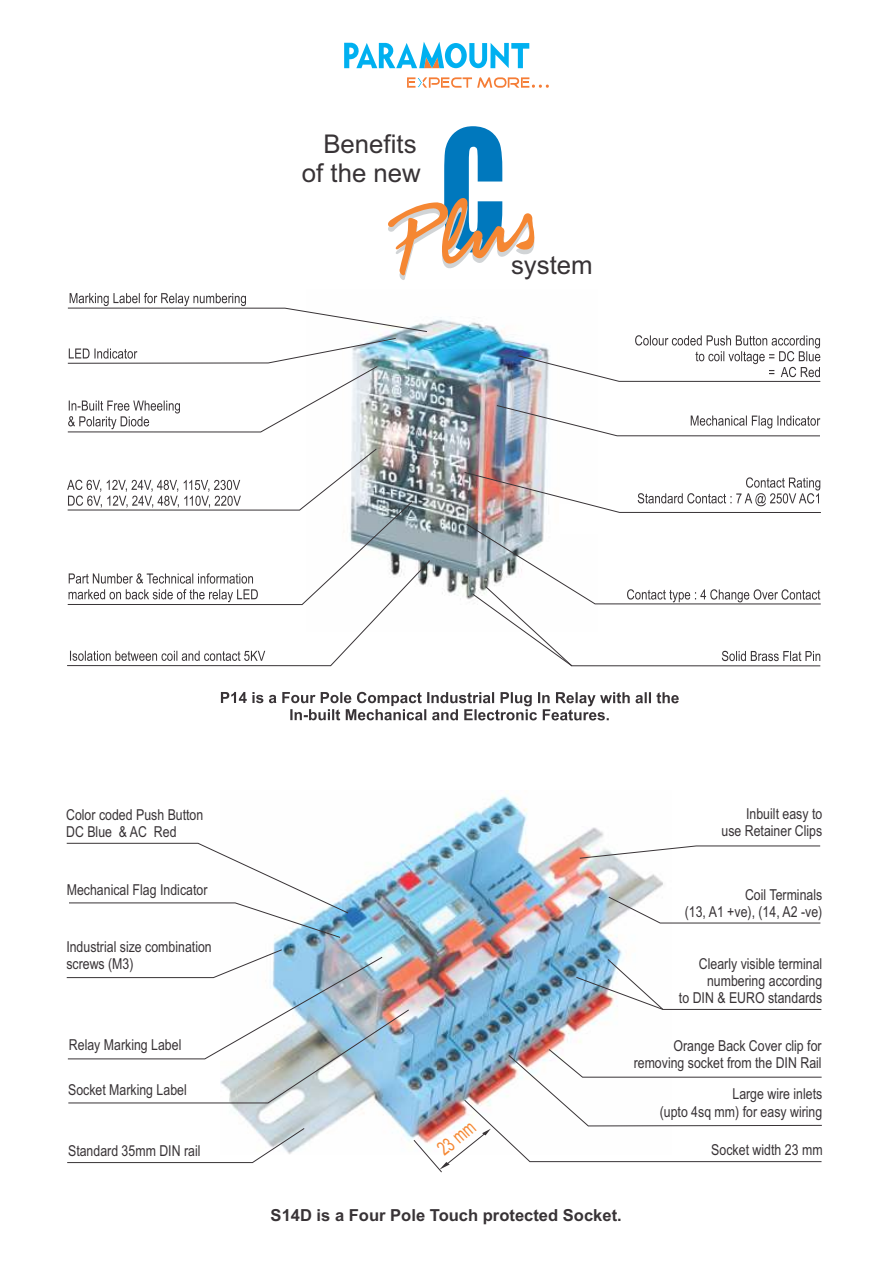
<style>
.page{position:relative;width:893px;height:1263px;background:#fff}
.page>*{position:absolute;margin:0;border:0;box-sizing:border-box;transform-origin:0 0}
.t1{font:153.3px "Impact";color:#0078bd;scale:.78 1}
.t2{font:25.8px/28.8px "Arial";color:#383336;text-align:right}
.t3{font:19.65px "Arial Narrow";color:#f58733;scale:.86 1}
.t4{font:700 16.5px "Arial";color:#383336}
.t5{font:15.15px "Arial Narrow";color:#383336}
.t6{font:15px/17.1px "Arial Narrow";color:#383336;text-align:right}
</style>
<div class="page">
<svg style="left:344px;top:42px;width:185px;height:26px"></svg>
<svg style="left:407px;top:77px;width:142px;height:11px"></svg>
<svg style="left:388px;top:198px;width:147px;height:82px"></svg>
<img style="left:352px;top:317px;width:197px;height:279px">
<svg style="left:67px;top:448px;width:364px;height:218px"></svg>
<svg style="left:67px;top:293px;width:361px;height:140px"></svg>
<svg style="left:221px;top:692px;width:458px;height:28px"></svg>
<svg style="left:517px;top:335px;width:304px;height:47px"></svg>
<svg style="left:466px;top:523px;width:355px;height:144px"></svg>
<img style="left:464px;top:471px;width:357px;height:42px">
<svg style="left:496px;top:405px;width:325px;height:32px"></svg>
<img style="left:273px;top:796px;width:390px;height:153px">
<svg style="left:608px;top:896px;width:213px;height:28px"></svg>
<svg style="left:579px;top:845px;width:242px;height:14px"></svg>
<svg style="left:66px;top:842px;width:283px;height:96px"></svg>
<img style="left:66px;top:949px;width:756px;height:224px">
<h2 class="t2" style="left:302px;top:132px;width:121px">Benefits of the new</h2>
<h1 class="t1" style="left:440px;top:129px;width:86px">C</h1>
<h2 class="t2" style="left:511px;top:253px;width:83px">system</h2>
<p class="t6" style="left:66px;top:807px;width:139px;text-align:left">Color coded Push Button<br>DC Blue &amp; AC Red</p>
<p class="t6" style="left:67px;top:883px;width:142px">Mechanical Flag Indicator</p>
<p class="t6" style="left:66px;top:940px;width:147px;text-align:left">Industrial size combination screws (M3)</p>
<p class="t6" style="left:69px;top:1038px;width:114px">Relay Marking Label</p>
<p class="t6" style="left:68px;top:1082px;width:120px">Socket Marking Label</p>
<p class="t6" style="left:68px;top:1143px;width:134px">Standard 35mm DIN rail</p>
<h3 class="t3" style="left:436px;top:1145px;width:51px;rotate:-39deg">23 mm</h3>
<p class="t6" style="left:721px;top:807px;width:102px">Inbuilt easy to<br>use Retainer Clips</p>
<p class="t6" style="left:685px;top:888px;width:139px">Coil Terminals<br>(13, A1 +ve), (14, A2 -ve)</p>
<p class="t6" style="left:679px;top:956px;width:145px">Clearly visible terminal numbering according<br>to DIN &amp; EURO standards</p>
<p class="t6" style="left:634px;top:1038px;width:189px">Orange Back Cover clip for removing socket from the DIN Rail</p>
<p class="t6" style="left:660px;top:1087px;width:164px">Large wire inlets<br>(upto 4sq mm) for easy wiring</p>
<p class="t5" style="left:711px;top:1144px;width:113px">Socket width 23 mm</p>
<p class="t4" style="left:271px;top:1209px;width:353px">S14D is a Four Pole Touch protected Socket.</p>
</div>
